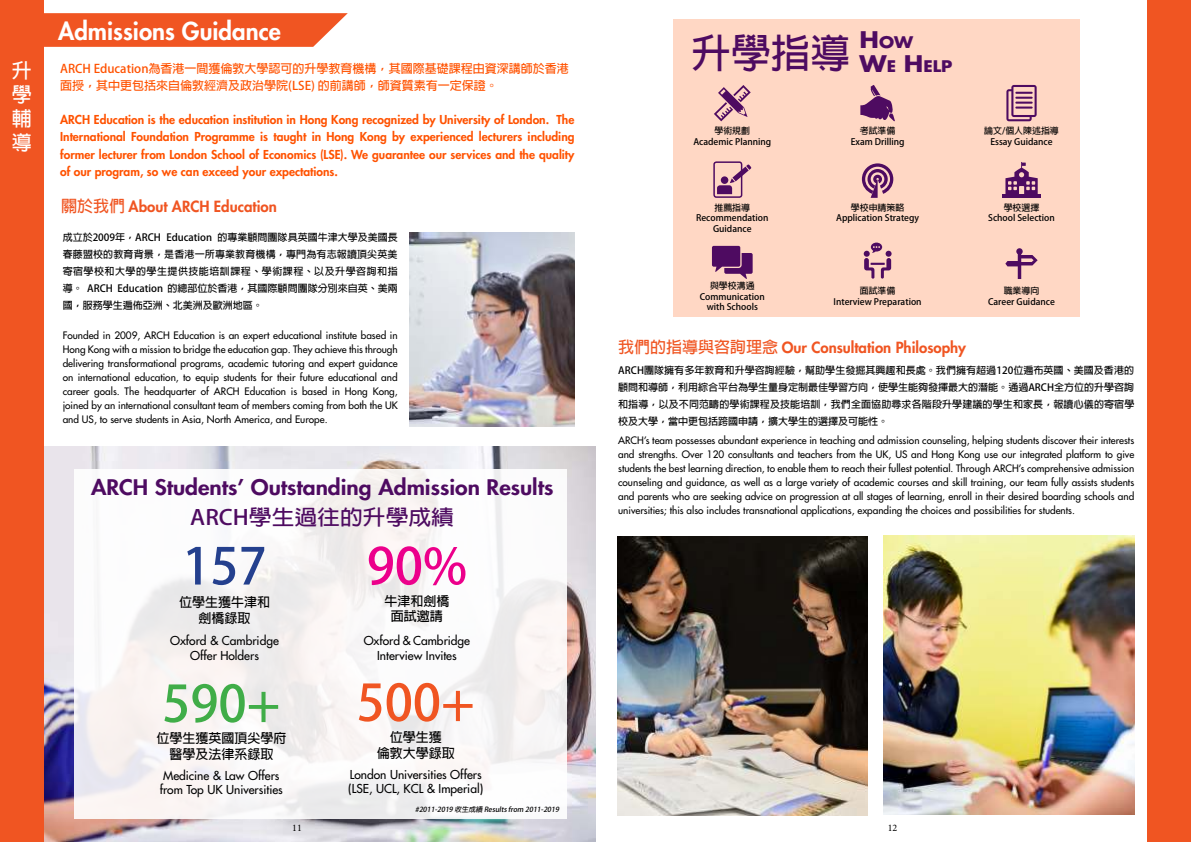
<style>
.page{position:relative;width:1191px;height:842px;background:#fff}
.page>*{position:absolute;margin:0;border:0;box-sizing:border-box;transform-origin:0 0}
.t1{font:700 50px "Adobe Fan Heiti Std";color:#f05522}
.t2{font:700 50px "Adobe Fan Heiti Std";color:#40ad48}
.t3{font:700 50px "Adobe Fan Heiti Std";color:#24408e}
.t4{font:700 50px "Adobe Fan Heiti Std";color:#ec008b}
.t5{font:700 39.7px "Adobe Fan Heiti Std";color:#4e0b61}
.t6{font:800 24px "Futura Std";color:#fff}
.t7{font:800 20.9px "Futura Std";color:#4e0b61;scale:1.09 1}
.t8{font:700 20.9px "Adobe Fan Heiti Std";color:#4e0b61;scale:1.09 1}
.t9{font:700 20px/24px "Adobe Fan Heiti Std";color:#fff;text-align:justify}
.t10{font:700 15.6px "Futura Std";color:#4e0b61;scale:1.09 1}
.t11{font:800 15px "Futura Std";color:#f05522}
.t12{font:700 13px/15.6px "Adobe Fan Heiti Std";color:#000;text-align:center}
.t13{font:800 12px/17px "Futura Std";color:#ff5200;text-align:justify}
.t14{font:500 12px/14.4px "Futura Std";color:#000;text-align:center}
.t15{font:700 12px/17px "Adobe Fan Heiti Std";color:#ff5200}
.t16{font:500 10px/14px "Futura Std";color:#000;text-align:justify}
.t17{font:700 10px/17px "Adobe Fan Heiti Std";color:#000;text-align:justify}
.t18{font:10px "Minion Pro";color:#000}
.t19{font:700 8.9px/10.7px "Adobe Fan Heiti Std";color:#000;text-align:center}
.t20{font:italic 700 7px "Adobe Fan Heiti Std";color:#000}
.s1{font-family:"Adobe Fan Heiti Std";font-weight:700;font-size:16px}
.s2{font-size:22.3px}
</style>
<div class="page">
<img style="left:44px;top:446px;width:551px;height:396px">
<img style="left:617px;top:537px;width:250px;height:278px">
<img style="left:409px;top:233px;width:165px;height:194px">
<img style="left:884px;top:536px;width:250px;height:278px">
<svg style="left:44px;top:13px;width:304px;height:34px;background:#f05f30"></svg>
<div style="left:0;top:0;width:44px;height:842px;background:#f05522"></div>
<div style="left:1147px;top:0;width:44px;height:842px;background:#f05522"></div>
<div style="left:673px;top:19px;width:406px;height:297px;background:#ffd7c4"></div>
<div style="left:713px;top:161px;width:29px;height:37px;border:1px solid #4e0b61;border-radius:2px"></div>
<svg style="left:717px;top:164px;width:34px;height:30px"></svg>
<svg style="left:1005px;top:162px;width:33px;height:32px"></svg>
<hr style="left:1002px;top:194px;width:39px;height:4px;background:#4e0b61">
<svg style="left:862px;top:163px;width:31px;height:35px"></svg>
<svg style="left:714px;top:85px;width:36px;height:36px"></svg>
<svg style="left:1006px;top:85px;width:30px;height:36px"></svg>
<svg style="left:860px;top:85px;width:35px;height:36px"></svg>
<svg style="left:712px;top:246px;width:40px;height:33px"></svg>
<svg style="left:1005px;top:248px;width:32px;height:31px"></svg>
<svg style="left:863px;top:243px;width:28px;height:36px"></svg>
<svg style="left:74px;top:469px;width:493px;height:350px;fill:#fbf7f6"></svg>
<h3 class="t9" style="left:12px;top:59px;width:21px">升學輔導</h3>
<h3 class="t6" style="left:58px;top:19px;width:224px">Admissions Guidance</h3>
<p class="t15" style="left:60px;top:61px;width:510px">ARCH Education為香港一間獲倫敦大學認可的升學教育機構，其國際基礎課程由資深講師於香港面授，其中更包括來自倫敦經濟及政治學院(LSE) 的前講師，師資質素有一定保證。</p>
<p class="t13" style="left:60px;top:112px;width:516px">ARCH Education is the education institution in Hong Kong recognized by University of London. The International Foundation Programme is taught in Hong Kong by experienced lecturers including former lecturer from London School of Economics (LSE). We guarantee our services and the quality of our program, so we can exceed your expectations.</p>
<h3 class="t11" style="left:61px;top:199px;width:217px"><span class="s1">關於我們</span> About ARCH Education</h3>
<p class="t17" style="left:63px;top:229px;width:336px">成立於2009年，ARCH Education 的專業顧問團隊具英國牛津大學及美國長春藤盟校的教育背景，是香港一所專業教育機構，專門為有志報讀頂尖英美寄宿學校和大學的學生提供技能培訓課程、學術課程、以及升學咨詢和指導。 ARCH Education 的總部位於香港，其國際顧問團隊分別來自英、美兩國，服務學生遍佈亞洲、北美洲及歐洲地區。</p>
<p class="t16" style="left:63px;top:328px;width:336px">Founded in 2009, ARCH Education is an expert educational institute based in Hong Kong with a mission to bridge the education gap. They achieve this through delivering transformational programs, academic tutoring and expert guidance on international education, to equip students for their future educational and career goals. The headquarter of ARCH Education is based in Hong Kong, joined by an international consultant team of members coming from both the UK and US, to serve students in Asia, North America, and Europe.</p>
<h3 class="t7" style="left:91px;top:477px;width:425px">ARCH Students’ Outstanding Admission Results</h3>
<h3 class="t8" style="left:190px;top:505px;width:243px">ARCH學生過往的升學成績</h3>
<h1 class="t3" style="left:182px;top:536px;width:86px">157</h1>
<h3 class="t12" style="left:179px;top:595px;width:92px">位學生獲牛津和劍橋錄取</h3>
<p class="t14" style="left:170px;top:634px;width:110px">Oxford &amp; Cambridge<br>Offer Holders</p>
<h1 class="t2" style="left:162px;top:674px;width:120px">590+</h1>
<h3 class="t12" style="left:156px;top:731px;width:131px">位學生獲英國頂尖學府醫學及法律系錄取</h3>
<p class="t14" style="left:160px;top:769px;width:125px;text-align:left">Medicine &amp; Law Offers from Top UK Universities</p>
<h1 class="t4" style="left:367px;top:536px;width:102px">90%</h1>
<h3 class="t12" style="left:384px;top:593px;width:66px">牛津和劍橋面試邀請</h3>
<p class="t14" style="left:364px;top:634px;width:108px">Oxford &amp; Cambridge<br>Interview Invites</p>
<h1 class="t1" style="left:357px;top:673px;width:120px">500+</h1>
<h3 class="t12" style="left:377px;top:730px;width:79px">位學生獲<br>倫敦大學錄取</h3>
<p class="t14" style="left:348px;top:768px;width:136px;text-align:left">London Universities Offers (LSE, UCL, KCL &amp; Imperial)</p>
<p class="t20" style="left:415px;top:805px;width:147px">#2011-2019 收生成績 Results from 2011-2019</p>
<h3 class="t10" style="left:859px;top:33px;width:51px"><span class="s2">H</span>OW</h3>
<h2 class="t5" style="left:691px;top:29px;width:262px">升學指導 <sub>W</sub><sub>E</sub> <sub>H</sub><sub>ELP</sub></h2>
<p class="t19" style="left:693px;top:126px;width:79px">學術規劃<br>Academic Planning</p>
<p class="t19" style="left:984px;top:126px;width:76px">論文/個人陳述指導<br>Essay Guidance</p>
<p class="t19" style="left:850px;top:126px;width:55px">考試準備<br>Exam Drilling</p>
<p class="t19" style="left:696px;top:202px;width:74px">推薦指導<br>Recommendation<br>Guidance</p>
<p class="t19" style="left:988px;top:202px;width:68px">學校選擇<br>School Selection</p>
<p class="t19" style="left:836px;top:202px;width:84px">學校申請策略<br>Application Strategy</p>
<p class="t19" style="left:700px;top:281px;width:67px">與學校溝通<br>Communication with Schools</p>
<p class="t19" style="left:988px;top:286px;width:68px">職業導向<br>Career Guidance</p>
<p class="t19" style="left:833px;top:286px;width:90px">面試準備<br>Interview Preparation</p>
<h3 class="t11" style="left:618px;top:340px;width:349px"><span class="s1">我們的指導與咨詢理念</span> Our Consultation Philosophy</h3>
<p class="t17" style="left:618px;top:362px;width:517px">ARCH團隊擁有多年教育和升學咨詢經驗，幫助學生發掘其興趣和長處。我們擁有超過120位遍布英國、美國及香港的顧問和導師，利用綜合平台為學生量身定制最佳學習方向，使學生能夠發揮最大的潛能。通過ARCH全方位的升學咨詢和指導，以及不同范疇的學術課程及技能培訓，我們全面協助尋求各階段升學建議的學生和家長，報讀心儀的寄宿學校及大學，當中更包括跨國申請，擴大學生的選擇及可能性。</p>
<p class="t16" style="left:618px;top:434px;width:517px">ARCH’s team possesses abundant experience in teaching and admission counseling, helping students discover their interests and strengths. Over 120 consultants and teachers from the UK, US and Hong Kong use our integrated platform to give students the best learning direction, to enable them to reach their fullest potential. Through ARCH’s comprehensive admission counseling and guidance, as well as a large variety of academic courses and skill training, our team fully assists students and parents who are seeking advice on progression at all stages of learning, enroll in their desired boarding schools and universities; this also includes transnational applications, expanding the choices and possibilities for students.</p>
<p class="t18" style="left:292px;top:822px;width:11px">11</p>
<p class="t18" style="left:887px;top:822px;width:11px">12</p>
</div>
